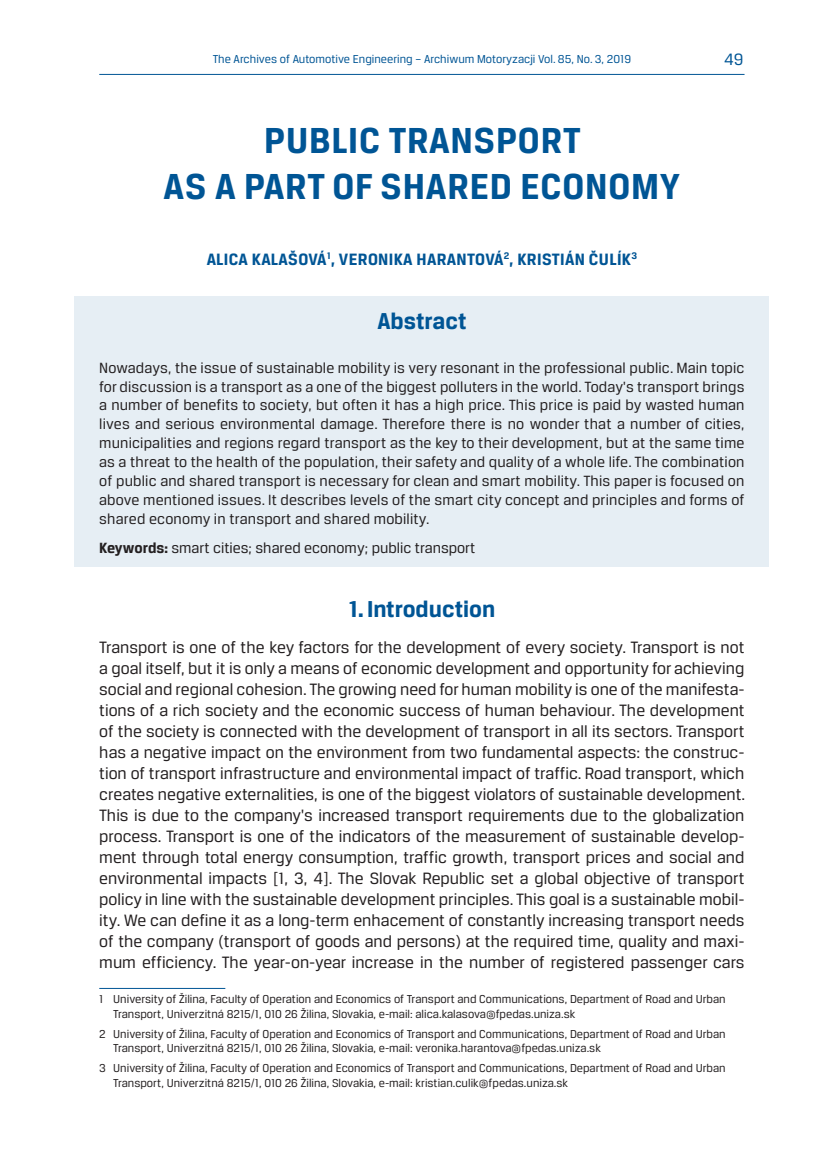
<style>
.page{position:relative;width:819px;height:1161px;background:#fff}
.page>*{position:absolute;margin:0;border:0;box-sizing:border-box;transform-origin:0 0}
.t1{font:700 38.5px/46.2px "Breuer Text";letter-spacing:.02em;color:#005595;text-align:center}
.t2{font:700 24.5px "Breuer Text";color:#005595}
.t3{font:17.5px/21px "Breuer Text";color:#231f20;text-align:justify}
.t4{font:700 17.5px "Breuer Text";letter-spacing:.02em;color:#005595}
.t5{font:17.5px "Breuer Text";color:#005595}
.t6{font:15.75px/18.9px "Breuer Text";color:#231f20;text-align:justify}
.t7{font:12.25px/14.7px "Breuer Text";color:#231f20}
.t8{font:12.25px "Breuer Text";color:#005595}
.s1{font-weight:700}
</style>
<div class="page">
<hr style="left:99px;top:74px;width:645px;height:1px;background:#005595">
<div style="left:74px;top:296px;width:695px;height:271px;background:#e6eef4"></div>
<hr style="left:99px;top:988px;width:126px;height:1px;background:#005595">
<p class="t8" style="left:213px;top:52px;width:420px">The Archives of Automotive Engineering – Archiwum Motoryzacji Vol. 85, No. 3, 2019</p>
<p class="t5" style="left:724px;top:50px;width:21px">49</p>
<h1 class="t1" style="left:164px;top:117px;width:518px">PUBLIC TRANSPORT<br>AS A PART OF SHARED ECONOMY</h1>
<p class="t4" style="left:207px;top:249px;width:432px">ALICA KALAŠOVÁ<sup>1</sup>, VERONIKA HARANTOVÁ<sup>2</sup>, KRISTIÁN ČULÍK<sup>3</sup></p>
<h2 class="t2" style="left:377px;top:307px;width:91px">Abstract</h2>
<p class="t6" style="left:99px;top:358px;width:646px">Nowadays, the issue of sustainable mobility is very resonant in the professional public. Main topic for discussion is a transport as a one of the biggest polluters in the world. Today's transport brings a number of benefits to society, but often it has a high price. This price is paid by wasted human lives and serious environmental damage. Therefore there is no wonder that a number of cities, municipalities and regions regard transport as the key to their development, but at the same time as a threat to the health of the population, their safety and quality of a whole life. The combination of public and shared transport is necessary for clean and smart mobility. This paper is focused on above mentioned issues. It describes levels of the smart city concept and principles and forms of shared economy in transport and shared mobility.</p>
<p class="t6" style="left:99px;top:538px;width:377px"><span class="s1">Keywords:</span> smart cities; shared economy; public transport</p>
<h2 class="t2" style="left:348px;top:595px;width:148px">1. Introduction</h2>
<p class="t3" style="left:99px;top:636px;width:647px">Transport is one of the key factors for the development of every society. Transport is not a goal itself, but it is only a means of economic development and opportunity for achieving social and regional cohesion. The growing need for human mobility is one of the manifesta&shy;tions of a rich society and the economic success of human behaviour. The development of the society is connected with the development of transport in all its sectors. Transport has a negative impact on the environment from two fundamental aspects: the construc&shy;tion of transport infrastructure and environmental impact of traffic. Road transport, which creates negative externalities, is one of the biggest violators of sustainable development.<br>This is due to the company's increased transport requirements due to the globalization process. Transport is one of the indicators of the measurement of sustainable develop&shy;ment through total energy consumption, traffic growth, transport prices and social and environmental impacts [1, 3, 4]. The Slovak Republic set a global objective of transport policy in line with the sustainable development principles. This goal is a sustainable mobil&shy;ity. We can define it as a long-term enhacement of constantly increasing transport needs of the company (transport of goods and persons) at the required time, quality and maxi&shy;mum efficiency. The year-on-year increase in the number of registered passenger cars</p>
<p class="t7" style="left:113px;top:991px;width:614px;text-indent:-14px">1 University of Žilina, Faculty of Operation and Economics of Transport and Communications, Department of Road and Urban<br>Transport, Univerzitná 8215/1, 010 26 Žilina, Slovakia, e-mail: alica.kalasova@fpedas.uniza.sk</p>
<p class="t7" style="left:113px;top:1026px;width:614px;text-indent:-14px">2 University of Žilina, Faculty of Operation and Economics of Transport and Communications, Department of Road and Urban<br>Transport, Univerzitná 8215/1, 010 26 Žilina, Slovakia, e-mail: veronika.harantova@fpedas.uniza.sk</p>
<p class="t7" style="left:113px;top:1060px;width:614px;text-indent:-14px">3 University of Žilina, Faculty of Operation and Economics of Transport and Communications, Department of Road and Urban<br>Transport, Univerzitná 8215/1, 010 26 Žilina, Slovakia, e-mail: kristian.culik@fpedas.uniza.sk</p>
</div>
